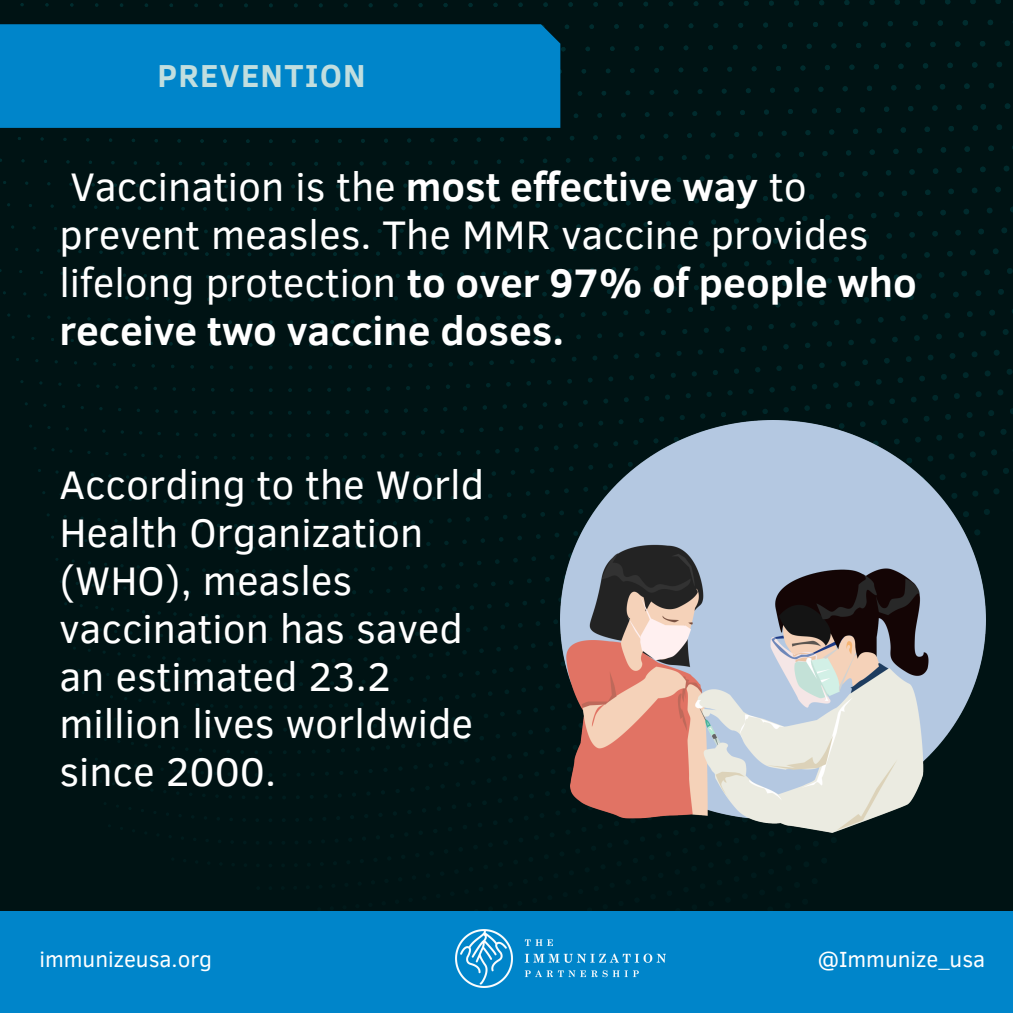
<style>
.page{position:relative;width:1013px;height:1013px;background:#fff}
.page>*{position:absolute;margin:0;border:0;box-sizing:border-box;transform-origin:0 0}
.t1{font:40.88px/47.8px "Clear Sans";color:#fff}
.t2{font:700 32.62px "Clear Sans";letter-spacing:.04em;color:#c1dedf}
.t3{font:22.5px "Clear Sans";color:#fff}
.s1{font-weight:700}
</style>
<div class="page">
<div style="left:0;top:0;width:1012px;height:911px;background:#001314"></div>
<div style="left:0;top:911px;width:1012px;height:101px;background:#0085ca"></div>
<div style="left:0;top:24px;width:560px;height:104px;background:#0085ca"></div>
<img style="left:455px;top:929px;width:210px;height:58px">
<img style="left:560px;top:420px;width:425px;height:412px">
<p class="t2" style="left:157px;top:52px;width:209px">PREVENTION</p>
<h1 class="t1" style="left:59px;top:161px;width:859px">Vaccination is the <span class="s1">most effective way</span> to prevent measles. The MMR vaccine provides lifelong protection <span class="s1">to over 97% of people who receive two vaccine doses.</span></h1>
<h1 class="t1" style="left:59px;top:459px;width:426px">According to the World<br>Health Organization (WHO), measles vaccination has saved an estimated 23.2 million lives worldwide since 2000.</h1>
<h2 class="t3" style="left:39px;top:943px;width:174px">immunizeusa.org</h2>
<p class="t3" style="left:817px;top:943px;width:169px">@Immunize_usa</p>
</div>
